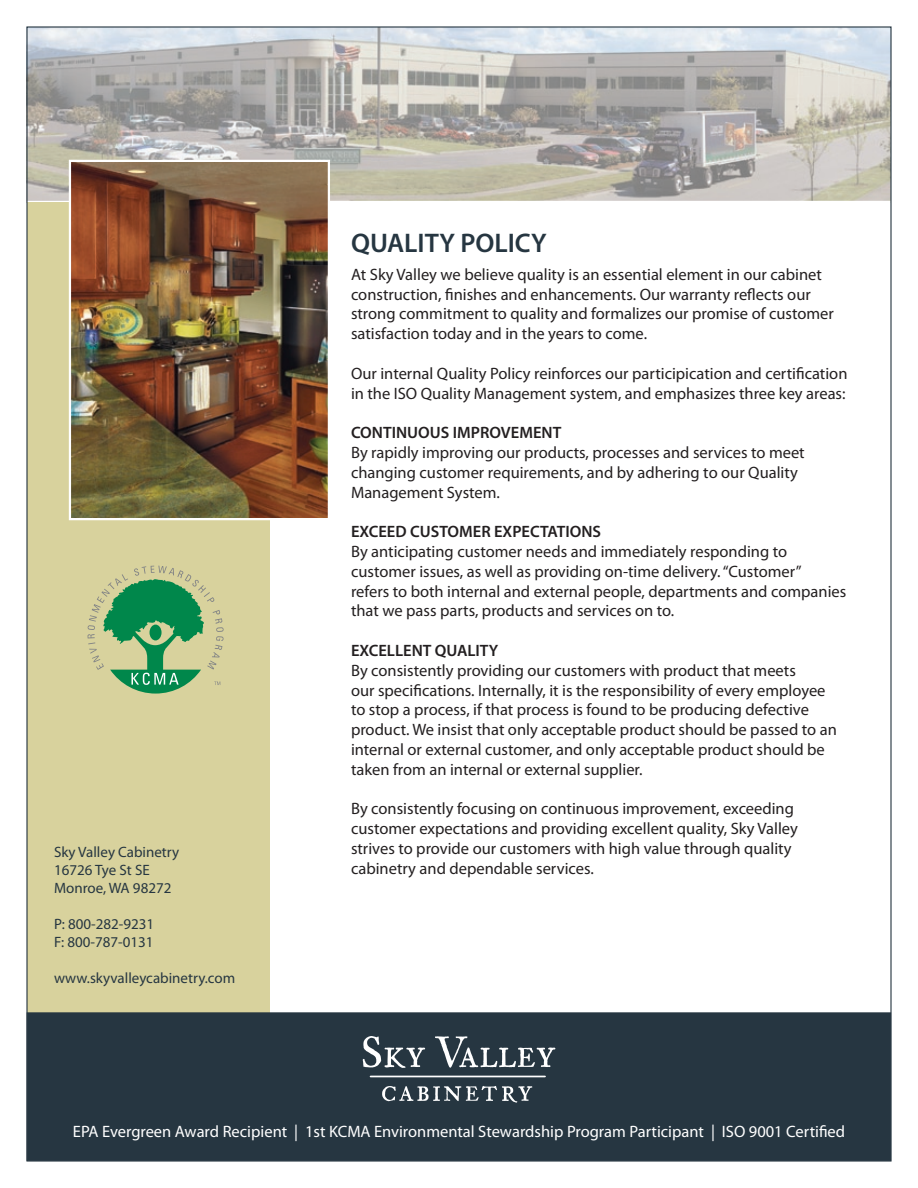
<style>
.page{position:relative;width:918px;height:1188px;background:#fff}
.page>*{position:absolute;margin:0;border:0;box-sizing:border-box;transform-origin:0 0}
.t1{font:600 27px "Myriad Pro";color:#263641}
.t2{font:16.5px/19.8px "Myriad Pro";color:#231f20}
.t3{font:16.5px "Myriad Pro";color:#fff}
.t4{font:600 16.5px "Myriad Pro";color:#231f20}
.t5{font:15px "Myriad Pro";color:#263641}
</style>
<div class="page">
<img style="left:28px;top:28px;width:862px;height:173px">
<div style="left:27px;top:202px;width:243px;height:819px;background:#d8d29d"></div>
<div style="left:27px;top:1012px;width:864px;height:149px;background:#263641;border:1px solid #263641"></div>
<svg style="left:88px;top:566px;width:136px;height:128px"></svg>
<img style="left:72px;top:163px;width:255px;height:354px">
<div style="left:69px;top:160px;width:261px;height:360px;border:2px solid #fff"></div>
<svg style="left:382px;top:1086px;width:150px;height:17px"></svg>
<svg style="left:363px;top:1036px;width:62px;height:32px"></svg>
<svg style="left:435px;top:1036px;width:120px;height:32px"></svg>
<hr style="left:371px;top:1076px;width:174px;height:1px;background:#fff">
<p class="t5" style="left:54px;top:842px;width:127px">Sky Valley Cabinetry</p>
<p class="t5" style="left:54px;top:860px;width:97px">16726 Tye St SE</p>
<p class="t5" style="left:54px;top:878px;width:119px">Monroe, WA 98272</p>
<p class="t5" style="left:54px;top:914px;width:102px">P: 800-282-9231</p>
<p class="t5" style="left:54px;top:932px;width:101px">F: 800-787-0131</p>
<p class="t5" style="left:54px;top:968px;width:183px">www.skyvalleycabinetry.com</p>
<p class="t1" style="left:351px;top:226px;width:197px">QUALITY POLICY</p>
<p class="t2" style="left:351px;top:264px;width:484px">At Sky Valley we believe quality is an essential element in our cabinet construction, finishes and enhancements. Our warranty reflects our strong commitment to quality and formalizes our promise of customer satisfaction today and in the years to come.</p>
<p class="t2" style="left:351px;top:363px;width:498px">Our internal Quality Policy reinforces our participication and certification in the ISO Quality Management system, and emphasizes three key areas:</p>
<p class="t4" style="left:351px;top:422px;width:212px">CONTINUOUS IMPROVEMENT</p>
<p class="t2" style="left:351px;top:442px;width:455px">By rapidly improving our products, processes and services to meet changing customer requirements, and by adhering to our Quality</p>
<p class="t2" style="left:351px;top:482px;width:151px">Management System.</p>
<p class="t4" style="left:351px;top:521px;width:252px">EXCEED CUSTOMER EXPECTATIONS</p>
<p class="t2" style="left:351px;top:541px;width:497px">By anticipating customer needs and immediately responding to customer issues, as well as providing on-time delivery. “Customer”<br>refers to both internal and external people, departments and companies that we pass parts, products and services on to.</p>
<p class="t4" style="left:351px;top:640px;width:149px">EXCELLENT QUALITY</p>
<p class="t2" style="left:351px;top:660px;width:446px">By consistently providing our customers with product that meets</p>
<p class="t2" style="left:351px;top:680px;width:476px">our specifications. Internally, it is the responsibility of every employee</p>
<p class="t2" style="left:351px;top:700px;width:459px">to stop a process, if that process is found to be producing defective</p>
<p class="t2" style="left:351px;top:719px;width:487px">product. We insist that only acceptable product should be passed to an internal or external customer, and only acceptable product should be</p>
<p class="t2" style="left:351px;top:759px;width:293px">taken from an internal or external supplier.</p>
<p class="t2" style="left:351px;top:799px;width:445px">By consistently focusing on continuous improvement, exceeding</p>
<p class="t2" style="left:351px;top:818px;width:448px">customer expectations and providing excellent quality, Sky Valley</p>
<p class="t2" style="left:351px;top:838px;width:442px">strives to provide our customers with high value through quality</p>
<p class="t2" style="left:351px;top:858px;width:244px">cabinetry and dependable services.</p>
<p class="t3" style="left:73px;top:1121px;width:774px">EPA Evergreen Award Recipient | 1st KCMA Environmental Stewardship Program Participant | ISO 9001 Certified</p>
</div>
